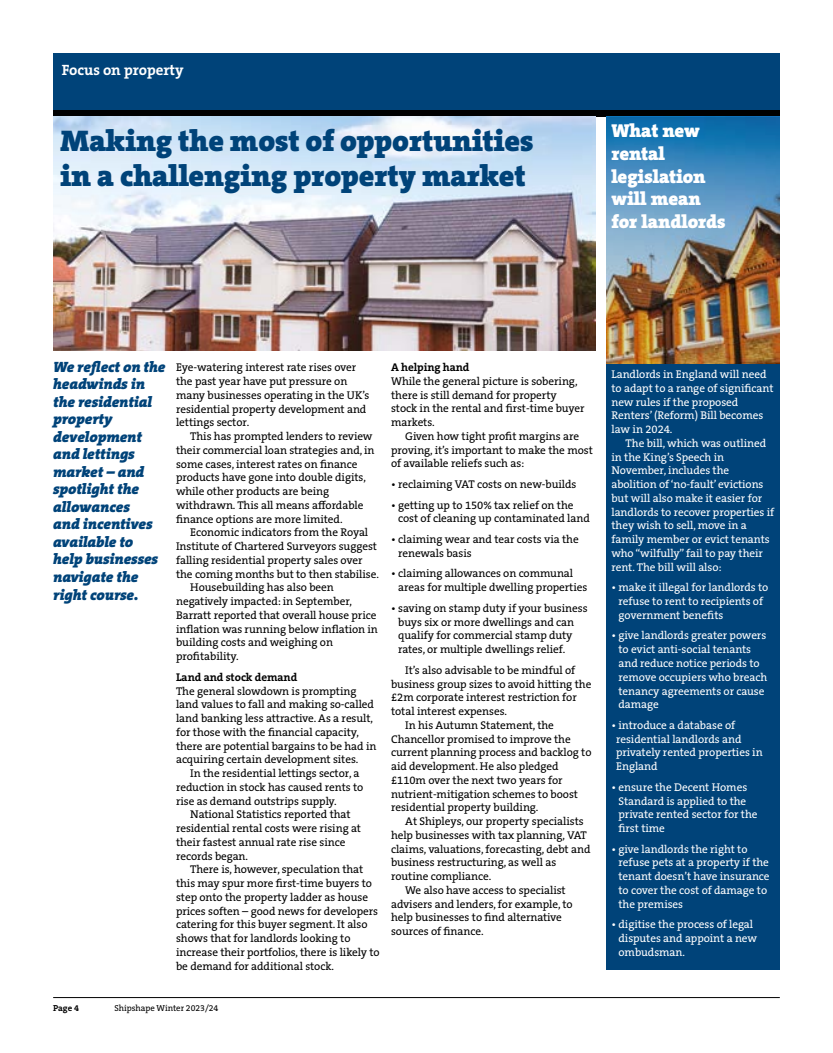
<style>
.page{position:relative;width:833px;height:1053px;background:#fff}
.page>*{position:absolute;margin:0;border:0;box-sizing:border-box;transform-origin:0 0}
.t1{font:900 30px/34.4px "The Serif B W9";letter-spacing:-.005em;color:#004379}
.t2{font:900 18.75px/22.5px "The Serif B W9";letter-spacing:-.005em;color:#fff}
.t3{font:italic 900 15px/17.5px "The Serif B W9";letter-spacing:-.005em;color:#004379}
.t4{font:700 15px "The Serif B W7";letter-spacing:-.005em;color:#fff}
.t5{font:11.25px/13.8px "The Serif B W5 Plain";letter-spacing:-.005em;color:#000}
.t6{font:11.25px/13.8px "The Serif B W5 Plain";letter-spacing:-.005em;color:#fff}
.t7{font:700 11.25px "The Serif B W7";letter-spacing:-.005em;color:#000}
.t8{font:8.75px "The Serif B W5 Plain";letter-spacing:-.005em;color:#000}
.t9{font:700 8.75px "The Serif B W7";color:#000}
</style>
<div class="page">
<hr style="left:53px;top:997px;width:727px;height:1px;background:#000">
<div style="left:53px;top:53px;width:727px;height:57px;background:#004379"></div>
<div style="left:53px;top:110px;width:727px;height:7px;background:#000"></div>
<img style="left:53px;top:117px;width:542px;height:233px">
<img style="left:606px;top:117px;width:174px;height:247px">
<div style="left:606px;top:364px;width:174px;height:605px;background:#004379"></div>
<h3 class="t4" style="left:62px;top:60px;width:123px">Focus on property</h3>
<h1 class="t1" style="left:60px;top:123px;width:475px">Making the most of opportunities in a challenging property market</h1>
<h2 class="t2" style="left:611px;top:120px;width:115px">What new rental legislation will mean for landlords</h2>
<h3 class="t3" style="left:53px;top:358px;width:114px">We reflect on the headwinds in the residential property development and lettings market – and spotlight the allowances<br>and incentives available to help businesses navigate the right course.</h3>
<p class="t5" style="left:176px;top:360px;width:195px">Eye-watering interest rate rises over the past year have put pressure on many businesses operating in the UK’s residential property development and lettings sector.</p>
<p class="t5" style="left:176px;top:429px;width:200px;text-indent:14px">This has prompted lenders to review their commercial loan strategies and, in some cases, interest rates on finance products have gone into double digits, while other products are being withdrawn. This all means affordable finance options are more limited.</p>
<p class="t5" style="left:190px;top:525px;width:179px">Economic indicators from the Royal</p>
<p class="t5" style="left:176px;top:539px;width:203px">Institute of Chartered Surveyors suggest</p>
<p class="t5" style="left:176px;top:553px;width:188px">falling residential property sales over</p>
<p class="t5" style="left:176px;top:567px;width:204px">the coming months but to then stabilise.</p>
<p class="t5" style="left:190px;top:580px;width:145px">Housebuilding has also been</p>
<p class="t5" style="left:176px;top:594px;width:178px">negatively impacted: in September,</p>
<p class="t5" style="left:176px;top:608px;width:202px">Barratt reported that overall house price</p>
<p class="t5" style="left:176px;top:622px;width:203px">inflation was running below inflation in</p>
<p class="t5" style="left:176px;top:635px;width:158px">building costs and weighing on</p>
<p class="t5" style="left:176px;top:649px;width:64px">profitability.</p>
<p class="t7" style="left:176px;top:669px;width:123px">Land and stock demand</p>
<p class="t5" style="left:176px;top:683px;width:182px">The general slowdown is prompting</p>
<p class="t5" style="left:176px;top:697px;width:199px">land values to fall and making so-called</p>
<p class="t5" style="left:176px;top:711px;width:198px">land banking less attractive. As a result,</p>
<p class="t5" style="left:176px;top:725px;width:184px">for those with the financial capacity,</p>
<p class="t5" style="left:176px;top:738px;width:202px">there are potential bargains to be had in</p>
<p class="t5" style="left:176px;top:752px;width:184px">acquiring certain development sites.</p>
<p class="t5" style="left:190px;top:766px;width:171px">In the residential lettings sector, a</p>
<p class="t5" style="left:176px;top:780px;width:189px">reduction in stock has caused rents to</p>
<p class="t5" style="left:176px;top:793px;width:162px">rise as demand outstrips supply.</p>
<p class="t5" style="left:190px;top:807px;width:162px">National Statistics reported that</p>
<p class="t5" style="left:176px;top:821px;width:186px">residential rental costs were rising at</p>
<p class="t5" style="left:176px;top:835px;width:171px">their fastest annual rate rise since</p>
<p class="t5" style="left:176px;top:848px;width:74px">records began.</p>
<p class="t5" style="left:190px;top:862px;width:174px">There is, however, speculation that</p>
<p class="t5" style="left:176px;top:876px;width:197px">this may spur more first-time buyers to</p>
<p class="t5" style="left:176px;top:890px;width:193px">step onto the property ladder as house</p>
<p class="t5" style="left:176px;top:903px;width:203px">prices soften – good news for developers</p>
<p class="t5" style="left:176px;top:917px;width:193px">catering for this buyer segment. It also</p>
<p class="t5" style="left:176px;top:931px;width:176px">shows that for landlords looking to</p>
<p class="t5" style="left:176px;top:945px;width:205px">increase their portfolios, there is likely to</p>
<p class="t5" style="left:176px;top:958px;width:159px">be demand for additional stock.</p>
<p class="t7" style="left:391px;top:360px;width:80px">A helping hand</p>
<p class="t5" style="left:391px;top:374px;width:195px">While the general picture is sobering, there is still demand for property stock in the rental and first-time buyer markets.</p>
<p class="t5" style="left:391px;top:429px;width:203px;text-indent:14px">Given how tight profit margins are proving, it’s important to make the most of available reliefs such as:</p>
<p class="t5" style="left:391px;top:477px;width:187px">• reclaiming VAT costs on new-builds</p>
<p class="t5" style="left:398px;top:498px;width:193px;text-indent:-7px">• getting up to 150% tax relief on the cost of cleaning up contaminated land</p>
<p class="t5" style="left:398px;top:532px;width:182px;text-indent:-7px">• claiming wear and tear costs via the renewals basis</p>
<p class="t5" style="left:398px;top:566px;width:191px;text-indent:-7px">• claiming allowances on communal areas for multiple dwelling properties</p>
<p class="t5" style="left:398px;top:601px;width:191px;text-indent:-7px">• saving on stamp duty if your business buys six or more dwellings and can qualify for commercial stamp duty rates, or multiple dwellings relief.</p>
<p class="t5" style="left:405px;top:663px;width:171px">It’s also advisable to be mindful of</p>
<p class="t5" style="left:391px;top:676px;width:202px">business group sizes to avoid hitting the</p>
<p class="t5" style="left:391px;top:690px;width:187px">£2m corporate interest restriction for</p>
<p class="t5" style="left:391px;top:704px;width:118px">total interest expenses.</p>
<p class="t5" style="left:405px;top:718px;width:150px">In his Autumn Statement, the</p>
<p class="t5" style="left:391px;top:731px;width:181px">Chancellor promised to improve the</p>
<p class="t5" style="left:391px;top:745px;width:202px">current planning process and backlog to</p>
<p class="t5" style="left:391px;top:759px;width:169px">aid development. He also pledged</p>
<p class="t5" style="left:391px;top:773px;width:173px">£110m over the next two years for</p>
<p class="t5" style="left:391px;top:786px;width:188px">nutrient-mitigation schemes to boost</p>
<p class="t5" style="left:391px;top:800px;width:149px">residential property building.</p>
<p class="t5" style="left:405px;top:814px;width:180px">At Shipleys, our property specialists</p>
<p class="t5" style="left:391px;top:828px;width:197px">help businesses with tax planning, VAT</p>
<p class="t5" style="left:391px;top:841px;width:201px">claims, valuations, forecasting, debt and</p>
<p class="t5" style="left:391px;top:855px;width:167px">business restructuring, as well as</p>
<p class="t5" style="left:391px;top:869px;width:102px">routine compliance.</p>
<p class="t5" style="left:405px;top:883px;width:162px">We also have access to specialist</p>
<p class="t5" style="left:391px;top:896px;width:183px">advisers and lenders, for example, to</p>
<p class="t5" style="left:391px;top:910px;width:172px">help businesses to find alternative</p>
<p class="t5" style="left:391px;top:924px;width:94px">sources of finance.</p>
<p class="t9" style="left:53px;top:1002px;width:27px">Page 4</p>
<p class="t8" style="left:115px;top:1002px;width:105px">Shipshape Winter 2023/24</p>
<p class="t6" style="left:611px;top:367px;width:164px">Landlords in England will need to adapt to a range of significant new rules if the proposed<br>Renters’ (Reform) Bill becomes law in 2024.</p>
<p class="t6" style="left:611px;top:436px;width:164px;text-indent:14px">The bill, which was outlined in the King’s Speech in<br>November, includes the abolition of ‘no-fault’ evictions but will also make it easier for landlords to recover properties if they wish to sell, move in a family member or evict tenants who “wilfully” fail to pay their rent. The bill will also:</p>
<p class="t6" style="left:618px;top:580px;width:151px;text-indent:-7px">• make it illegal for landlords to refuse to rent to recipients of government benefits</p>
<p class="t6" style="left:618px;top:628px;width:150px;text-indent:-7px">• give landlords greater powers to evict anti-social tenants and reduce notice periods to remove occupiers who breach tenancy agreements or cause damage</p>
<p class="t6" style="left:616px;top:718px;width:148px;text-indent:-5px">• introduce a database of residential landlords and privately rented properties in<br>England</p>
<p class="t6" style="left:618px;top:780px;width:141px;text-indent:-7px">• ensure the Decent Homes<br>Standard is applied to the private rented sector for the first time</p>
<p class="t6" style="left:618px;top:842px;width:153px;text-indent:-7px">• give landlords the right to refuse pets at a property if the tenant doesn’t have insurance to cover the cost of damage to the premises</p>
<p class="t6" style="left:618px;top:917px;width:140px;text-indent:-7px">• digitise the process of legal disputes and appoint a new ombudsman.</p>
</div>
